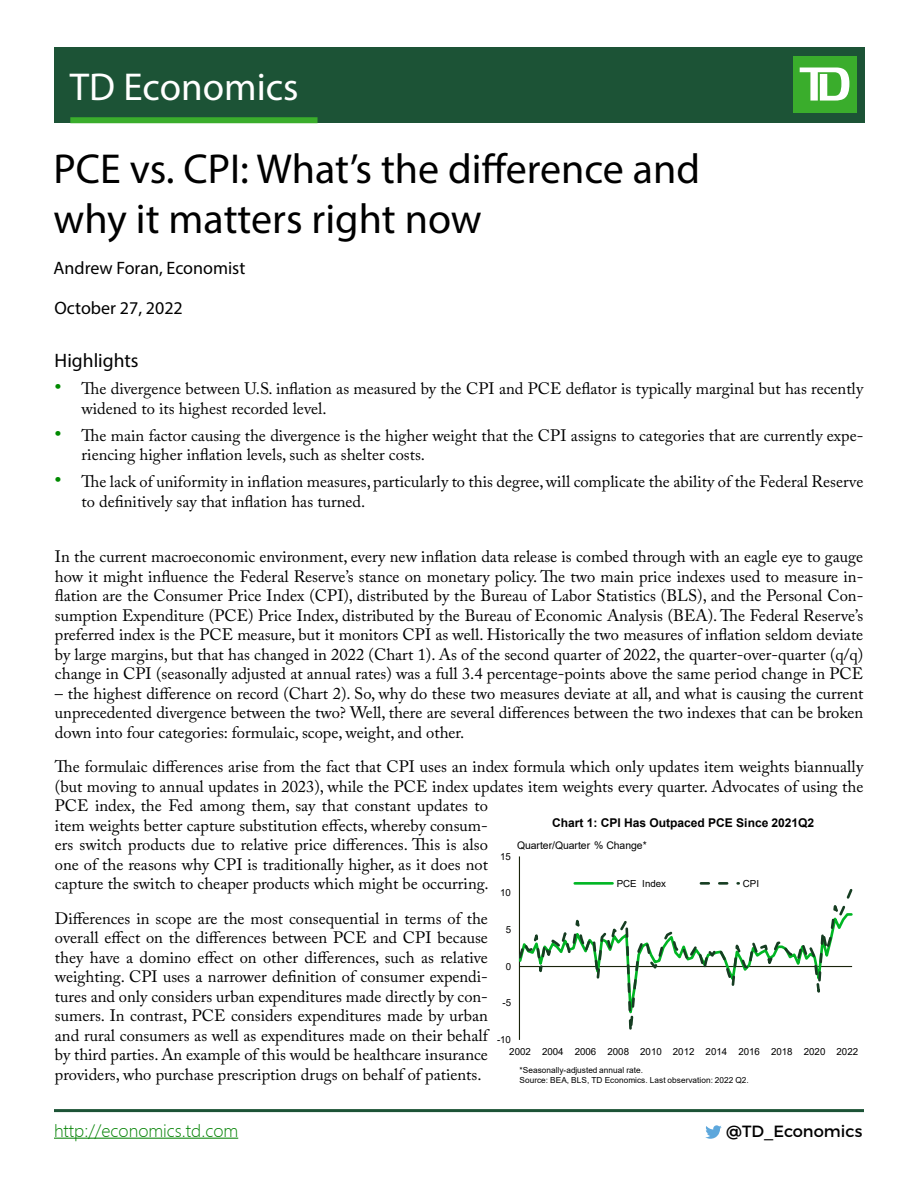
<style>
.page{position:relative;width:918px;height:1188px;background:#fff}
.page>*{position:absolute;margin:0;border:0;box-sizing:border-box;transform-origin:0 0}
.t1{font:42px/50.4px "Myriad Pro";color:#000}
.t2{font:39px "Myriad Pro";color:#fff}
.Subtitle{font:19.5px "Myriad Pro";color:#000}
.t3{font:18px "Webly Sleek UI Light";color:#038203}
.Economist_Name{font:18px "Myriad Pro";color:#000}
.Date{font:18px "Myriad Pro";color:#000}
.Paragraph{font:16.5px/19.5px "Adobe Caslon Pro";color:#000}
.t4{font:16.2px "Montserrat";color:#000}
.t5{font:700 12px "Arial";color:#000}
.t6{font:10.5px "Arial";letter-spacing:-.005em;color:#000}
.t7{font:9.75px "Arial";color:#000}
.t8{font:8.25px/9.6px "Arial";letter-spacing:.01em;color:#000}
.s1{font-size:21px;color:#008a00}
</style>
<div class="page">
<div style="left:54px;top:47px;width:810px;height:76px;background:#1c5336"></div>
<div style="left:793px;top:56px;width:63px;height:57px;background:#3aad2c"></div>
<svg style="left:800px;top:68px;width:49px;height:33px"></svg>
<div style="left:70px;top:117px;width:248px;height:6px;background:#3aad2c"></div>
<svg style="left:705px;top:1125px;width:17px;height:14px"></svg>
<hr style="left:54px;top:1138px;width:184px;height:1px;background:#038203">
<hr style="left:54px;top:1109px;width:810px;height:3px;background:#1c5336">
<hr style="left:519px;top:856px;width:1px;height:184px;background:#1a230b">
<svg style="left:519px;top:889px;width:334px;height:151px"></svg>
<hr style="left:575px;top:882px;width:38px;height:3px;background:#00b624">
<svg style="left:701px;top:882px;width:38px;height:3px"></svg>
<h2 class="t2" style="left:70px;top:63px;width:230px">TD Economics</h2>
<p class="t1" style="left:54px;top:143px;width:648px">PCE vs. CPI: What’s the difference and why it matters right now</p>
<p class="Economist_Name" style="left:54px;top:257px;width:193px">Andrew Foran, Economist</p>
<p class="Date" style="left:54px;top:297px;width:130px">October 27, 2022</p>
<p class="Subtitle" style="left:54px;top:349px;width:86px">Highlights</p>
<p class="Paragraph" style="left:81px;top:379px;width:783px;text-indent:-27px"><span class="s1">•</span> The divergence between U.S. inflation as measured by the CPI and PCE deflator is typically marginal but has recently widened to its highest recorded level.</p>
<p class="Paragraph" style="left:81px;top:425px;width:783px;text-indent:-27px"><span class="s1">•</span> The main factor causing the divergence is the higher weight that the CPI assigns to categories that are currently expe&shy;riencing higher inflation levels, such as shelter costs.</p>
<p class="Paragraph" style="left:81px;top:472px;width:783px;text-indent:-27px"><span class="s1">•</span> The lack of uniformity in inflation measures, particularly to this degree, will complicate the ability of the Federal Reserve to definitively say that inflation has turned.</p>
<p class="Paragraph" style="left:55px;top:547px;width:810px;text-align:justify">In the current macroeconomic environment, every new inflation data release is combed through with an eagle eye to gauge how it might influence the Federal Reserve’s stance on monetary policy. The two main price indexes used to measure in&shy;flation are the Consumer Price Index (CPI), distributed by the Bureau of Labor Statistics (BLS), and the Personal Con&shy;sumption Expenditure (PCE) Price Index, distributed by the Bureau of Economic Analysis (BEA). The Federal Reserve’s preferred index is the PCE measure, but it monitors CPI as well. Historically the two measures of inflation seldom deviate by large margins, but that has changed in 2022 (Chart 1). As of the second quarter of 2022, the quarter-over-quarter (q/q) change in CPI (seasonally adjusted at annual rates) was a full 3.4 percentage-points above the same period change in PCE</p>
<p class="Paragraph" style="left:55px;top:683px;width:810px;text-align:justify">– the highest difference on record (Chart 2). So, why do these two measures deviate at all, and what is causing the current unprecedented divergence between the two? Well, there are several differences between the two indexes that can be broken down into four categories: formulaic, scope, weight, and other.</p>
<p class="Paragraph" style="left:55px;top:757px;width:810px">The formulaic differences arise from the fact that CPI uses an index formula which only updates item weights biannually (but moving to annual updates in 2023), while the PCE index updates item weights every quarter. Advocates of using the PCE index, the Fed among them, say that constant updates to<br>item weights better capture substitution effects, whereby consum-<br>ers switch products due to relative price differences. This is also<br>one of the reasons why CPI is traditionally higher, as it does not<br>capture the switch to cheaper products which might be occurring.</p>
<p class="Paragraph" style="left:55px;top:908px;width:435px;text-align:justify">Differences in scope are the most consequential in terms of the overall effect on the differences between PCE and CPI because they have a domino effect on other differences, such as relative weighting. CPI uses a narrower definition of consumer expendi&shy;tures and only considers urban expenditures made directly by con&shy;sumers. In contrast, PCE considers expenditures made by urban and rural consumers as well as expenditures made on their behalf by third parties. An example of this would be healthcare insurance providers, who purchase prescription drugs on behalf of patients.</p>
<p class="t5" style="left:552px;top:815px;width:264px">Chart 1: CPI Has Outpaced PCE Since 2021Q2</p>
<p class="t6" style="left:517px;top:838px;width:131px">Quarter/Quarter % Change*</p>
<p class="t7" style="left:500px;top:849px;width:12px">15</p>
<p class="t7" style="left:617px;top:876px;width:51px">PCE Index</p>
<p class="t7" style="left:743px;top:876px;width:18px">CPI</p>
<p class="t7" style="left:500px;top:886px;width:12px">10</p>
<p class="t7" style="left:506px;top:923px;width:7px">5</p>
<p class="t7" style="left:506px;top:960px;width:7px">0</p>
<p class="t7" style="left:502px;top:996px;width:10px">-5</p>
<p class="t7" style="left:497px;top:1033px;width:16px">-10</p>
<p class="t7" style="left:509px;top:1045px;width:350px">2002 2004 2006 2008 2010 2012 2014 2016 2018 2020 2022</p>
<p class="t8" style="left:520px;top:1066px;width:231px">*Seasonally-adjusted annual rate.<br>Source: BEA, BLS, TD Economics. Last observation: 2022 Q2.</p>
<p class="t3" style="left:54px;top:1120px;width:186px">http://economics.td.com</p>
<p class="t4" style="left:726px;top:1121px;width:138px">@TD_Economics</p>
</div>
